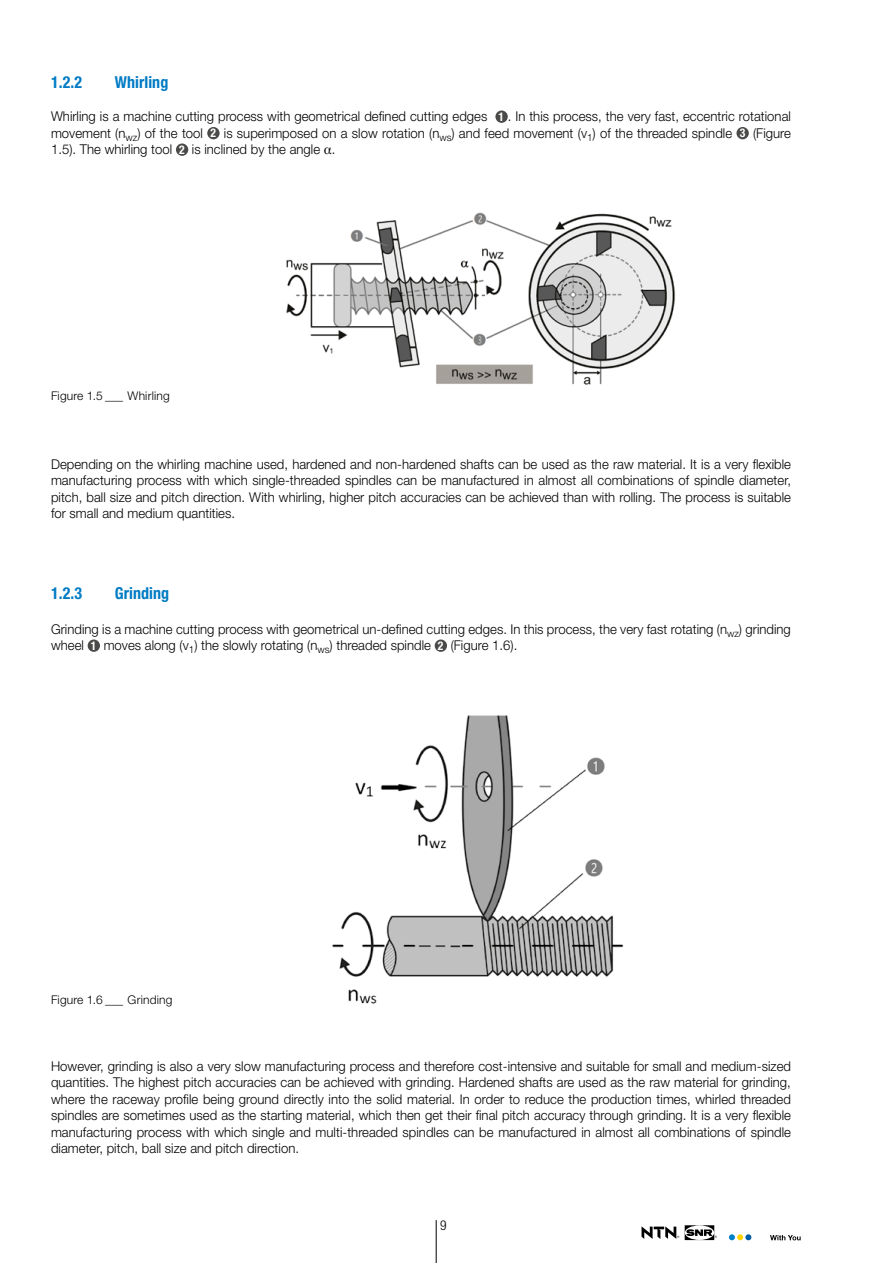
<style>
.page{position:relative;width:893px;height:1263px;background:#fff}
.page>*{position:absolute;margin:0;border:0;box-sizing:border-box;transform-origin:0 0}
.t1{font:700 condensed 16.5px "Helvetica Neue LT Std";letter-spacing:.005em;color:#007bc4}
.t2{font:300 13.5px/16.5px "Helvetica Neue LT Std";letter-spacing:.005em;color:#000;text-align:justify}
.t3{font:300 condensed 13.5px "Helvetica Neue LT Std";color:#000}
.t4{font:300 12px "Helvetica Neue LT Std";letter-spacing:.015em;color:#000}
.s1{font-weight:700;font-stretch:condensed;font-size:12px;color:#fff}
.s2{font-family:"Times";font-weight:400}
</style>
<div class="page">
<img style="left:286px;top:212px;width:390px;height:173px">
<img style="left:332px;top:715px;width:292px;height:289px">
<hr style="left:436px;top:1220px;width:1px;height:43px;background:#000">
<svg style="left:729px;top:1234px;width:22px;height:6px"></svg>
<svg style="left:770px;top:1235px;width:31px;height:5px"></svg>
<svg style="left:641px;top:1226px;width:38px;height:13px"></svg>
<svg style="left:685px;top:1225px;width:32px;height:15px"></svg>
<div style="left:495px;top:110px;width:13px;height:13px;background:#4a4a49;border-radius:50%"></div>
<div style="left:207px;top:127px;width:13px;height:12px;background:#4a4a49;border-radius:50%"></div>
<div style="left:736px;top:127px;width:13px;height:12px;background:#4a4a49;border-radius:50%"></div>
<div style="left:176px;top:143px;width:12px;height:13px;background:#4a4a49;border-radius:50%"></div>
<div style="left:88px;top:639px;width:12px;height:13px;background:#4a4a49;border-radius:50%"></div>
<div style="left:435px;top:639px;width:12px;height:13px;background:#4a4a49;border-radius:50%"></div>
<p class="t1" style="left:51px;top:72px;width:33px">1.2.2</p>
<p class="t1" style="left:115px;top:72px;width:55px">Whirling</p>
<p class="t2" style="left:51px;top:108px;width:741px">Whirling is a machine cutting process with geometrical defined cutting edges <span class="s1">1</span> . In this process, the very fast, eccentric rotational movement (n<sub>wz</sub>) of the tool <span class="s1">2</span> is superimposed on a slow rotation (n<sub>ws</sub>) and feed movement (v<sub>1</sub>) of the threaded spindle <span class="s1">3</span> (Figure 1.5). The whirling tool <span class="s1">2</span> is inclined by the angle <span class="s2">α</span>.</p>
<p class="t4" style="left:51px;top:388px;width:120px">Figure 1.5 ___ Whirling</p>
<p class="t2" style="left:51px;top:456px;width:741px">Depending on the whirling machine used, hardened and non-hardened shafts can be used as the raw material. It is a very flexible manufacturing process with which single-threaded spindles can be manufactured in almost all combinations of spindle diameter, pitch, ball size and pitch direction. With whirling, higher pitch accuracies can be achieved than with rolling. The process is suitable for small and medium quantities.</p>
<p class="t1" style="left:51px;top:583px;width:33px">1.2.3</p>
<p class="t1" style="left:115px;top:583px;width:56px">Grinding</p>
<p class="t2" style="left:51px;top:620px;width:741px">Grinding is a machine cutting process with geometrical un-defined cutting edges. In this process, the very fast rotating (n<sub>wz</sub>) grinding wheel <span class="s1">1</span> moves along (v<sub>1</sub>) the slowly rotating (n<sub>ws</sub>) threaded spindle <span class="s1">2</span> (Figure 1.6).</p>
<p class="t4" style="left:51px;top:992px;width:123px">Figure 1.6 ___ Grinding</p>
<p class="t2" style="left:51px;top:1057px;width:741px">However, grinding is also a very slow manufacturing process and therefore cost-intensive and suitable for small and medium-sized quantities. The highest pitch accuracies can be achieved with grinding. Hardened shafts are used as the raw material for grinding, where the raceway profile being ground directly into the solid material. In order to reduce the production times, whirled threaded spindles are sometimes used as the starting material, which then get their final pitch accuracy through grinding. It is a very flexible manufacturing process with which single and multi-threaded spindles can be manufactured in almost all combinations of spindle diameter, pitch, ball size and pitch direction.</p>
<p class="t3" style="left:440px;top:1217px;width:8px">9</p>
</div>
